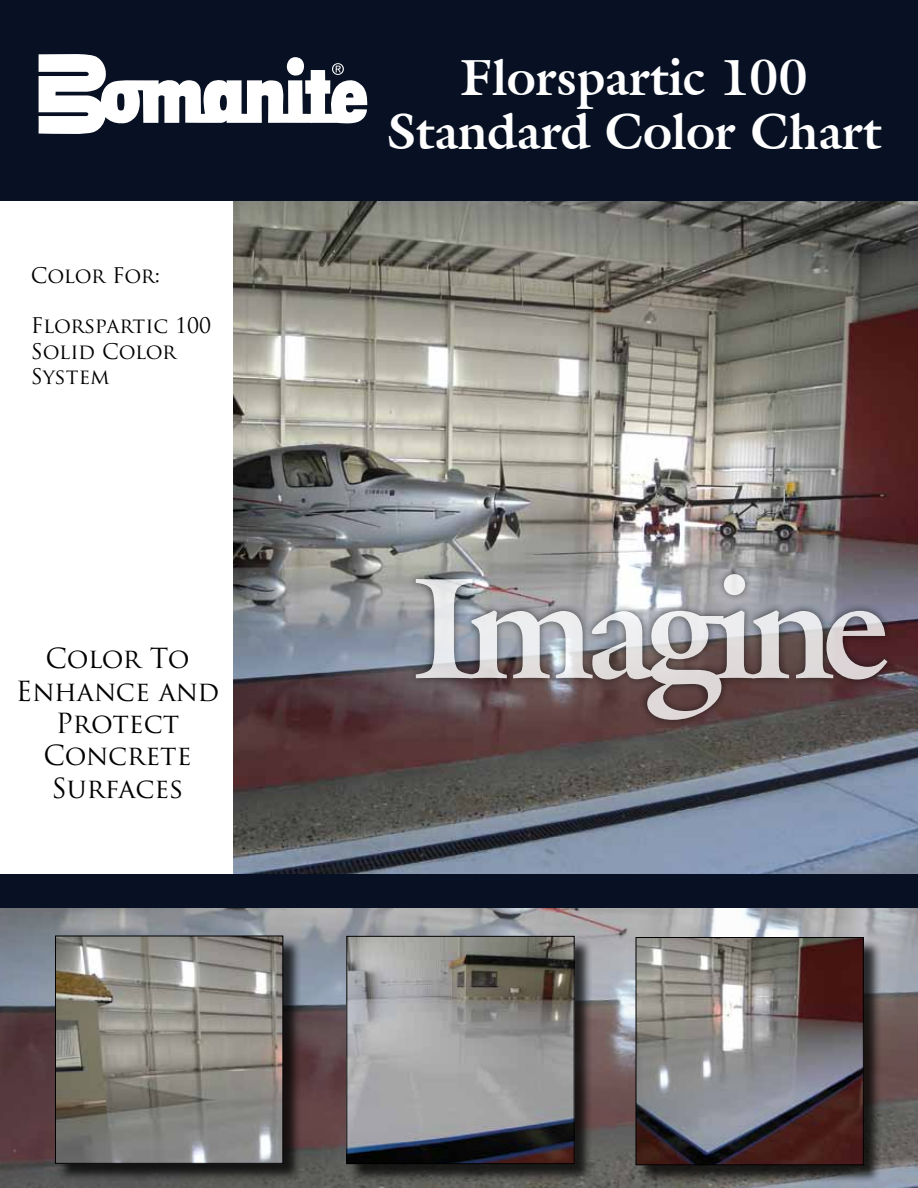
<style>
.page{position:relative;width:918px;height:1188px;background:#fff}
.page>*{position:absolute;margin:0;border:0;box-sizing:border-box;transform-origin:0 0}
.t1{font:700 142.5px "Galliard IT Cby BT";letter-spacing:-.06em;color:#fff}
.t2{font:700 49.5px/54px "Galliard IT Cby BT";color:#fff;text-align:center}
.t3{font:27px/32.4px "Trajan Pro";color:#000;text-align:center}
.t4{font:21px/25.2px "Trajan Pro";letter-spacing:-.01em;color:#000}
</style>
<div class="page">
<img style="left:0;top:907px;width:918px;height:281px">
<div style="left:58px;top:938px;width:244px;height:244px;background:#000;opacity:.75"></div>
<img style="left:57px;top:938px;width:224px;height:224px">
<div style="left:55px;top:936px;width:228px;height:228px;border:1px solid #000"></div>
<div style="left:349px;top:938px;width:244px;height:244px;background:#000;opacity:.75"></div>
<img style="left:349px;top:938px;width:223px;height:224px">
<div style="left:347px;top:936px;width:227px;height:228px;border:1px solid #000"></div>
<div style="left:638px;top:940px;width:244px;height:244px;background:#000;opacity:.75"></div>
<img style="left:638px;top:939px;width:224px;height:224px">
<div style="left:636px;top:937px;width:228px;height:228px;border:1px solid #000"></div>
<img style="left:233px;top:201px;width:685px;height:673px">
<div style="left:0;top:874px;width:918px;height:33px;background:#081123"></div>
<div style="left:408px;top:566px;width:487px;height:162px;background:#000;opacity:.75"></div>
<div style="left:0;top:0;width:918px;height:201px;background:#081123"></div>
<svg style="left:39px;top:54px;width:328px;height:80px"></svg>
<p class="t4" style="left:31px;top:263px;width:131px">Color For:</p>
<p class="t4" style="left:31px;top:313px;width:182px">Florspartic 100<br>Solid Color<br>System</p>
<p class="t3" style="left:16px;top:642px;width:205px">Color To<br>Enhance and<br>Protect<br>Concrete<br>Surfaces</p>
<h2 class="t2" style="left:387px;top:51px;width:496px">Florspartic 100<br>Standard Color Chart</h2>
<h1 class="t1" style="left:412px;top:536px;width:478px">Imagine</h1>
</div>
